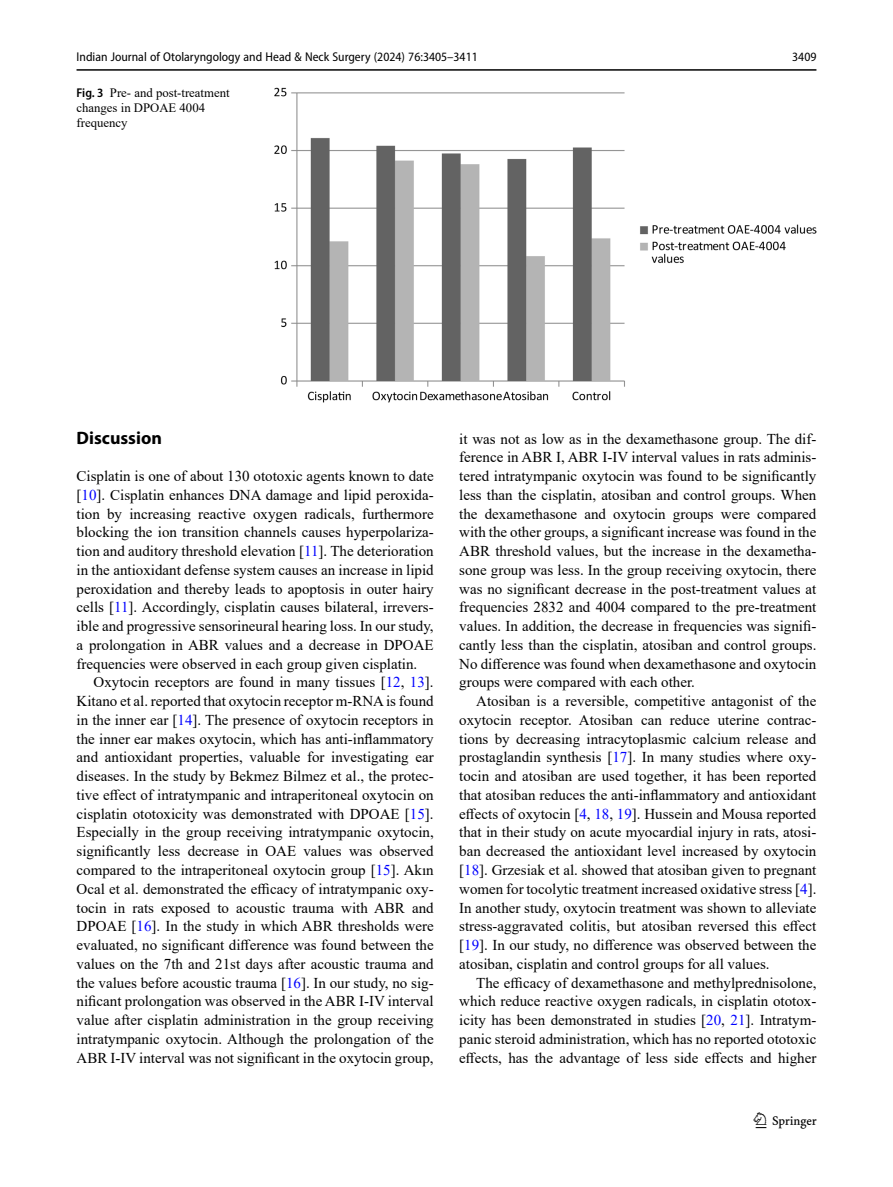
<style>
.page{position:relative;width:893px;height:1187px;background:#fff}
.page>*{position:absolute;margin:0;border:0;box-sizing:border-box;transform-origin:0 0}
.t1{font:22.5px "Springnew";color:#000}
.Head_1{font:700 18px "Myriad Pro";color:#000}
.Body_Text_Indent{font:15px/18.8px "Times New Roman";color:#000;text-align:justify}
.Body_Text{font:15px/18.8px "Times New Roman";color:#000;text-align:justify}
.t2{font:semi-condensed 12.75px "Myriad Pro";color:#000}
.Figure_Caption_Side{font:12.75px/15px "Times New Roman";color:#000}
.s1{font-family:"Myriad Pro";font-weight:600;font-stretch:semi-condensed}
.s2{color:#00f}
</style>
<div class="page">
<hr style="left:77px;top:69px;width:739px;height:2px;background:#000">
<img style="left:274px;top:87px;width:542px;height:315px">
<p class="t2" style="left:77px;top:49px;width:403px">Indian Journal of Otolaryngology and Head &amp; Neck Surgery (2024) 76:3405–3411</p>
<p class="Figure_Caption_Side" style="left:77px;top:84px;width:155px"><span class="s1">Fig. 3</span> Pre- and post-treatment changes in DPOAE 4004 frequency</p>
<p class="t2" style="left:792px;top:49px;width:26px">3409</p>
<p class="Head_1" style="left:77px;top:425px;width:87px">Discussion</p>
<p class="Body_Text" style="left:77px;top:466px;width:359px">Cisplatin is one of about 130 ototoxic agents known to date [<span class="s2">10</span>]. Cisplatin enhances DNA damage and lipid peroxida&shy;tion by increasing reactive oxygen radicals, furthermore blocking the ion transition channels causes hyperpolariza&shy;tion and auditory threshold elevation [<span class="s2">11</span>]. The deterioration in the antioxidant defense system causes an increase in lipid peroxidation and thereby leads to apoptosis in outer hairy cells [<span class="s2">11</span>]. Accordingly, cisplatin causes bilateral, irrevers&shy;ible and progressive sensorineural hearing loss. In our study, a prolongation in ABR values and a decrease in DPOAE frequencies were observed in each group given cisplatin.</p>
<p class="Body_Text_Indent" style="left:77px;top:672px;width:359px;text-indent:17px">Oxytocin receptors are found in many tissues [<span class="s2">12</span>, <span class="s2">13</span>].<br>Kitano et al. reported that oxytocin receptor m-RNA is found in the inner ear [<span class="s2">14</span>]. The presence of oxytocin receptors in the inner ear makes oxytocin, which has anti-inflammatory and antioxidant properties, valuable for investigating ear diseases. In the study by Bekmez Bilmez et al., the protec&shy;tive effect of intratympanic and intraperitoneal oxytocin on cisplatin ototoxicity was demonstrated with DPOAE [<span class="s2">15</span>].<br>Especially in the group receiving intratympanic oxytocin, significantly less decrease in OAE values was observed compared to the intraperitoneal oxytocin group [<span class="s2">15</span>]. Akın Ocal et al. demonstrated the efficacy of intratympanic oxy&shy;tocin in rats exposed to acoustic trauma with ABR and DPOAE [<span class="s2">16</span>]. In the study in which ABR thresholds were evaluated, no significant difference was found between the values on the 7th and 21st days after acoustic trauma and the values before acoustic trauma [<span class="s2">16</span>]. In our study, no sig&shy;nificant prolongation was observed in the ABR I-IV interval value after cisplatin administration in the group receiving intratympanic oxytocin. Although the prolongation of the ABR I-IV interval was not significant in the oxytocin group,</p>
<p class="Body_Text_Indent" style="left:459px;top:428px;width:359px">it was not as low as in the dexamethasone group. The dif&shy;ference in ABR I, ABR I-IV interval values in rats adminis&shy;tered intratympanic oxytocin was found to be significantly less than the cisplatin, atosiban and control groups. When the dexamethasone and oxytocin groups were compared with the other groups, a significant increase was found in the ABR threshold values, but the increase in the dexametha&shy;sone group was less. In the group receiving oxytocin, there was no significant decrease in the post-treatment values at frequencies 2832 and 4004 compared to the pre-treatment values. In addition, the decrease in frequencies was signifi&shy;cantly less than the cisplatin, atosiban and control groups.<br>No difference was found when dexamethasone and oxytocin groups were compared with each other.</p>
<p class="Body_Text_Indent" style="left:459px;top:691px;width:359px;text-indent:17px">Atosiban is a reversible, competitive antagonist of the oxytocin receptor. Atosiban can reduce uterine contrac&shy;tions by decreasing intracytoplasmic calcium release and prostaglandin synthesis [<span class="s2">17</span>]. In many studies where oxy&shy;tocin and atosiban are used together, it has been reported that atosiban reduces the anti-inflammatory and antioxidant effects of oxytocin [<span class="s2">4</span>, <span class="s2">18</span>, <span class="s2">19</span>]. Hussein and Mousa reported that in their study on acute myocardial injury in rats, atosi&shy;ban decreased the antioxidant level increased by oxytocin [<span class="s2">18</span>]. Grzesiak et al. showed that atosiban given to pregnant women for tocolytic treatment increased oxidative stress [<span class="s2">4</span>].<br>In another study, oxytocin treatment was shown to alleviate stress-aggravated colitis, but atosiban reversed this effect [<span class="s2">19</span>]. In our study, no difference was observed between the atosiban, cisplatin and control groups for all values.</p>
<p class="Body_Text_Indent" style="left:459px;top:972px;width:359px;text-indent:17px">The efficacy of dexamethasone and methylprednisolone, which reduce reactive oxygen radicals, in cisplatin ototox&shy;icity has been demonstrated in studies [<span class="s2">20</span>, <span class="s2">21</span>]. Intratym&shy;panic steroid administration, which has no reported ototoxic effects, has the advantage of less side effects and higher</p>
<h1 class="t1" style="left:756px;top:1107px;width:63px">1 3</h1>
</div>
